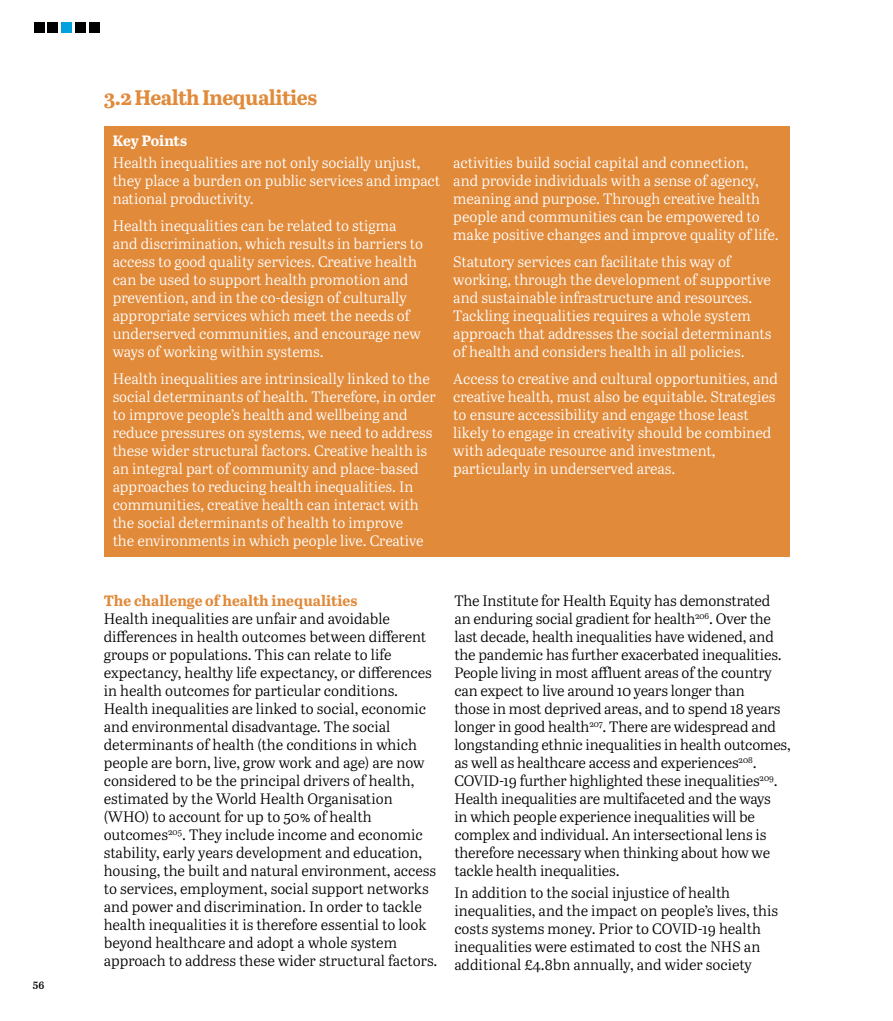
<style>
.page{position:relative;width:893px;height:1021px;background:#fff}
.page>*{position:absolute;margin:0;border:0;box-sizing:border-box;transform-origin:0 0}
.t1{font:700 21px "Abril Text";letter-spacing:-.025em;color:#e18a3a}
.t2{font:15px/18px "Abril Text Lt";letter-spacing:-.01em;color:#000}
.t3{font:15px/18px "Abril Text Lt";color:#fff}
.t4{font:700 15px "Abril Text";color:#e18a3a}
.t5{font:700 15px "Abril Text";letter-spacing:-.005em;color:#fff}
.t6{font:600 10.5px "Abril Text";color:#000}
</style>
<div class="page">
<div style="left:34px;top:23px;width:10px;height:10px;background:#000"></div>
<div style="left:48px;top:23px;width:10px;height:10px;background:#000"></div>
<div style="left:61px;top:23px;width:11px;height:10px;background:#00a1dc"></div>
<div style="left:89px;top:23px;width:10px;height:10px;background:#000"></div>
<div style="left:75px;top:23px;width:11px;height:10px;background:#000"></div>
<div style="left:104px;top:126px;width:686px;height:430px;background:#e18a3a"></div>
<p class="t6" style="left:33px;top:977px;width:13px">56</p>
<h1 class="t1" style="left:104px;top:82px;width:214px">3.2 Health Inequalities</h1>
<p class="t5" style="left:113px;top:130px;width:76px">Key Points</p>
<p class="t3" style="left:113px;top:153px;width:329px">Health inequalities are not only socially unjust, they place a burden on public services and impact national productivity.</p>
<p class="t3" style="left:113px;top:216px;width:312px">Health inequalities can be related to stigma and discrimination, which results in barriers to access to good quality services. Creative health can be used to support health promotion and prevention, and in the co-design of culturally appropriate services which meet the needs of underserved communities, and encourage new ways of working within systems.</p>
<p class="t3" style="left:113px;top:368px;width:325px">Health inequalities are intrinsically linked to the social determinants of health. Therefore, in order to improve people’s health and wellbeing and reduce pressures on systems, we need to address these wider structural factors. Creative health is an integral part of community and place-based approaches to reducing health inequalities. In communities, creative health can interact with the social determinants of health to improve<br>the environments in which people live. Creative</p>
<p class="t3" style="left:453px;top:153px;width:327px">activities build social capital and connection,<br>and provide individuals with a sense of agency, meaning and purpose. Through creative health people and communities can be empowered to make positive changes and improve quality of life.</p>
<p class="t3" style="left:453px;top:252px;width:320px">Statutory services can facilitate this way of working, through the development of supportive and sustainable infrastructure and resources.<br>Tackling inequalities requires a whole system approach that addresses the social determinants of health and considers health in all policies.</p>
<p class="t3" style="left:453px;top:368px;width:326px">Access to creative and cultural opportunities, and creative health, must also be equitable. Strategies to ensure accessibility and engage those least likely to engage in creativity should be combined with adequate resource and investment, particularly in underserved areas.</p>
<p class="t4" style="left:104px;top:589px;width:255px">The challenge of health inequalities</p>
<p class="t2" style="left:104px;top:608px;width:335px">Health inequalities are unfair and avoidable differences in health outcomes between different groups or populations. This can relate to life expectancy, healthy life expectancy, or differences in health outcomes for particular conditions.<br>Health inequalities are linked to social, economic and environmental disadvantage. The social determinants of health (the conditions in which people are born, live, grow work and age) are now considered to be the principal drivers of health, estimated by the World Health Organisation (WHO) to account for up to 50% of health outcomes<sup>205</sup>. They include income and economic stability, early years development and education, housing, the built and natural environment, access to services, employment, social support networks and power and discrimination. In order to tackle health inequalities it is therefore essential to look beyond healthcare and adopt a whole system approach to address these wider structural factors.</p>
<p class="t2" style="left:454px;top:590px;width:338px">The Institute for Health Equity has demonstrated<br>an enduring social gradient for health<sup>206</sup>. Over the last decade, health inequalities have widened, and the pandemic has further exacerbated inequalities.<br>People living in most affluent areas of the country can expect to live around 10 years longer than<br>those in most deprived areas, and to spend 18 years longer in good health<sup>207</sup>. There are widespread and longstanding ethnic inequalities in health outcomes, as well as healthcare access and experiences<sup>208</sup>.<br>COVID-19 further highlighted these inequalities<sup>209</sup>.<br>Health inequalities are multifaceted and the ways<br>in which people experience inequalities will be complex and individual. An intersectional lens is therefore necessary when thinking about how we tackle health inequalities.</p>
<p class="t2" style="left:454px;top:883px;width:325px">In addition to the social injustice of health inequalities, and the impact on people’s lives, this costs systems money. Prior to COVID-19 health inequalities were estimated to cost the NHS an additional £4.8bn annually, and wider society</p>
</div>
